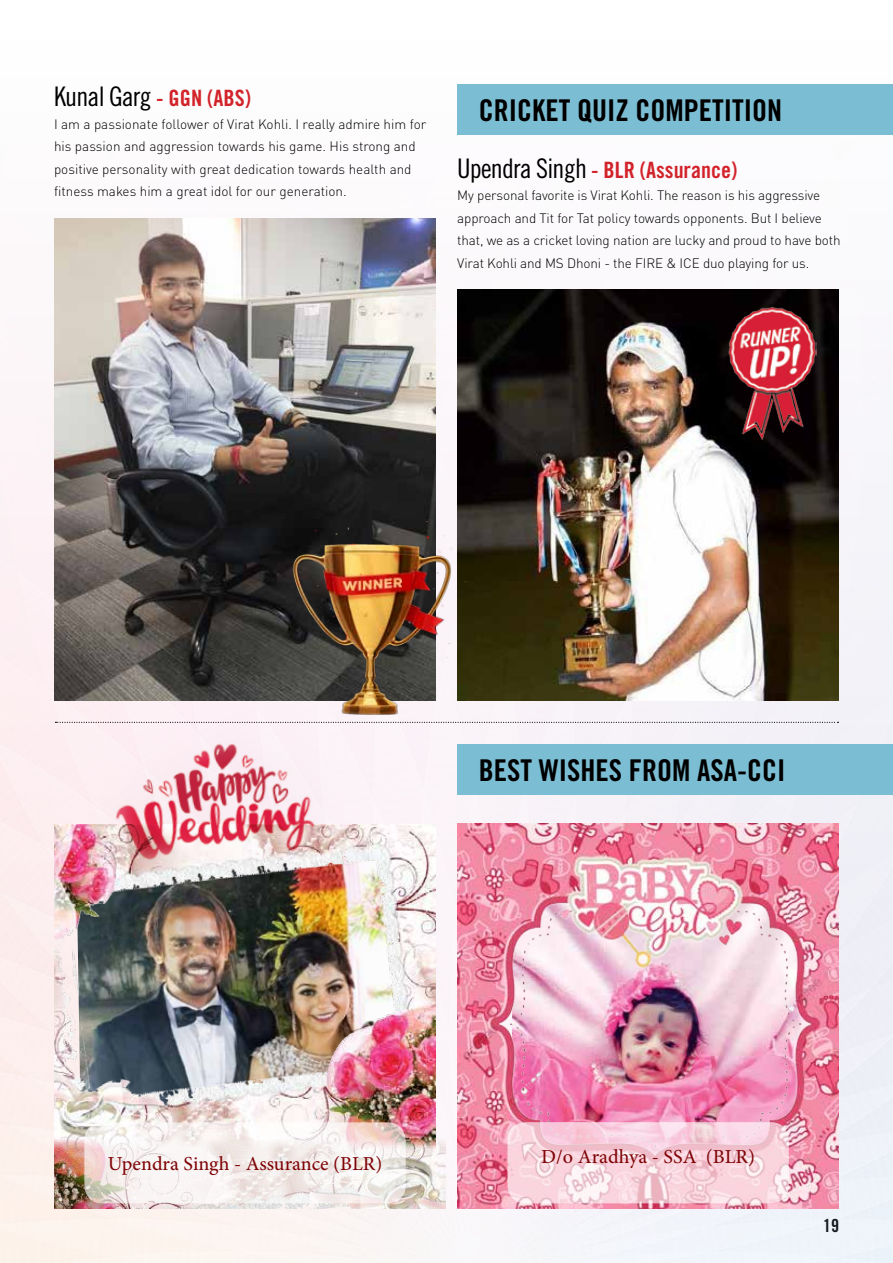
<style>
.page{position:relative;width:893px;height:1263px;background:#fff}
.page>*{position:absolute;margin:0;border:0;box-sizing:border-box;transform-origin:0 0}
.t1{font:30px "Trade Gothic Bold Cond Twenty";color:#000}
.t2{font:27px "Trade Gothic Cond Eighteen";letter-spacing:-.03em;color:#000}
.t3{font:22.5px "Trade Gothic Bold Cond Twenty";color:#d2232a}
.t4{font:19.5px "Adobe Hebrew";color:#800507}
.t5{font:18px "Trade Gothic Bold Cond Twenty";color:#000}
.t6{font:300 13.5px/22.5px "DIN Pro";letter-spacing:-.01em;color:#000}
.s1{font-family:"Trade Gothic Bold Cond Twenty";font-size:22.5px;color:#d2232a}
.s2{font-family:"Trade Gothic Cond Eighteen";font-size:27px;color:#000}
</style>
<div class="page">
<img style="left:0;top:84px;width:893px;height:1179px">
<div style="left:457px;top:85px;width:436px;height:50px;background:#7bbdd3"></div>
<div style="left:457px;top:744px;width:436px;height:50px;background:#7bbdd3"></div>
<img style="left:54px;top:218px;width:382px;height:482px">
<img style="left:457px;top:289px;width:382px;height:411px">
<img style="left:272px;top:522px;width:194px;height:194px">
<img style="left:727px;top:302px;width:89px;height:138px">
<img style="left:54px;top:824px;width:382px;height:315px">
<img style="left:54px;top:1139px;width:391px;height:70px">
<svg style="left:84px;top:1122px;width:322px;height:81px;fill:#f6f0ef"></svg>
<img style="left:457px;top:823px;width:382px;height:386px">
<svg style="left:507px;top:1122px;width:282px;height:81px;background:#f6d2dd"></svg>
<svg style="left:55px;top:722px;width:783px;height:1px"></svg>
<img style="left:76px;top:696px;width:282px;height:233px">
<h2 class="t2" style="left:54px;top:80px;width:198px">Kunal Garg <span class="s1">- GGN (ABS)</span></h2>
<p class="t6" style="left:54px;top:111px;width:374px">I am a passionate follower of Virat Kohli. I really admire him for his passion and aggression towards his game. His strong and positive personality with great dedication towards health and fitness makes him a great idol for our generation.</p>
<h1 class="t1" style="left:479px;top:93px;width:305px">CRICKET QUIZ COMPETITION</h1>
<h3 class="t3" style="left:457px;top:156px;width:282px"><span class="s2">Upendra Singh</span> - BLR (Assurance)</h3>
<p class="t6" style="left:457px;top:183px;width:385px">My personal favorite is Virat Kohli. The reason is his aggressive approach and Tit for Tat policy towards opponents. But I believe that, we as a cricket loving nation are lucky and proud to have both Virat Kohli and MS Dhoni - the FIRE &amp; ICE duo playing for us.</p>
<h1 class="t1" style="left:479px;top:752px;width:308px">BEST WISHES FROM ASA-CCI</h1>
<h3 class="t4" style="left:108px;top:1152px;width:276px">Upendra Singh - Assurance (BLR)</h3>
<h3 class="t4" style="left:541px;top:1144px;width:215px">D/o Aradhya - SSA (BLR)</h3>
<h3 class="t5" style="left:823px;top:1215px;width:17px">19</h3>
</div>
